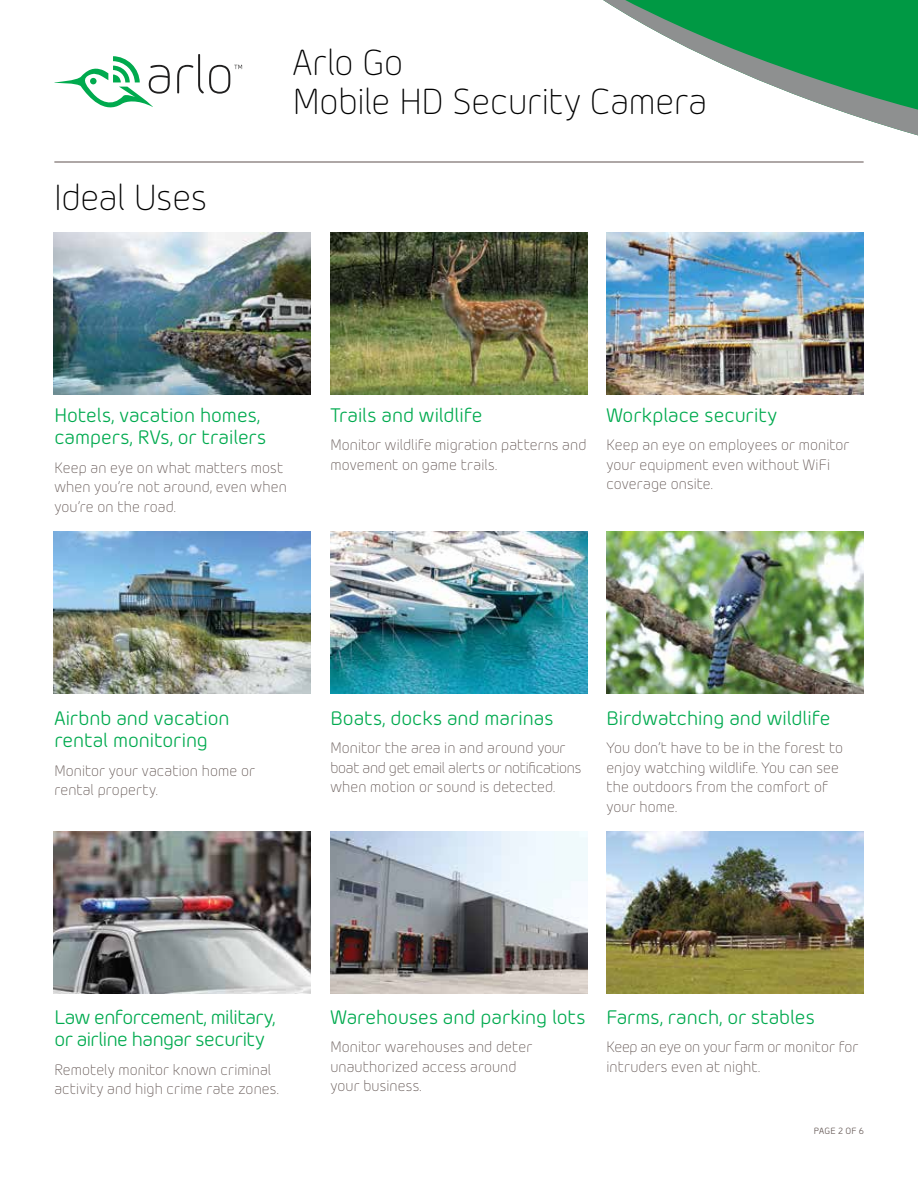
<style>
.page{position:relative;width:918px;height:1188px;background:#fff}
.page>*{position:absolute;margin:0;border:0;box-sizing:border-box;transform-origin:0 0}
.t1{font:300 36px/39px "Morebi Rounded";letter-spacing:-.005em;color:#000}
.t2{font:19.5px/22.5px "Morebi Rounded";color:#00aa4f}
.t3{font:19.5px/22.5px "Morebi Rounded";letter-spacing:-.025em;color:#00aa4f}
.t4{font:300 15px/19.5px "Morebi Rounded";letter-spacing:.01em;color:#5e514e}
.t5{font:9px "Morebi Rounded";letter-spacing:.025em;color:#5e514e}
</style>
<div class="page">
<svg style="left:554px;top:0;width:364px;height:162px"></svg>
<hr style="left:54px;top:162px;width:810px;height:1px;background:#5e514e">
<img style="left:54px;top:232px;width:257px;height:162px">
<img style="left:54px;top:532px;width:257px;height:162px">
<img style="left:54px;top:831px;width:257px;height:162px">
<img style="left:330px;top:232px;width:257px;height:162px">
<img style="left:330px;top:532px;width:257px;height:162px">
<img style="left:330px;top:831px;width:257px;height:162px">
<img style="left:607px;top:232px;width:257px;height:162px">
<img style="left:607px;top:532px;width:257px;height:162px">
<img style="left:607px;top:831px;width:257px;height:162px">
<svg style="left:54px;top:54px;width:188px;height:54px"></svg>
<h1 class="t1" style="left:54px;top:177px;width:155px">Ideal Uses</h1>
<h1 class="t1" style="left:293px;top:41px;width:416px">Arlo Go<br>Mobile HD Security Camera</h1>
<h2 class="t2" style="left:54px;top:402px;width:213px">Hotels, vacation homes, campers, RVs, or trailers</h2>
<p class="t4" style="left:54px;top:457px;width:234px">Keep an eye on what matters most when you’re not around, even when you’re on the road.</p>
<h2 class="t2" style="left:330px;top:402px;width:154px">Trails and wildlife</h2>
<p class="t4" style="left:330px;top:434px;width:258px">Monitor wildlife migration patterns and movement on game trails.</p>
<h2 class="t2" style="left:606px;top:402px;width:172px">Workplace security</h2>
<p class="t4" style="left:606px;top:434px;width:245px">Keep an eye on employees or monitor your equipment even without WiFi coverage onsite.</p>
<h2 class="t2" style="left:54px;top:706px;width:177px">Airbnb and vacation rental monitoring</h2>
<p class="t4" style="left:54px;top:760px;width:202px">Monitor your vacation home or rental property.</p>
<h2 class="t2" style="left:330px;top:706px;width:225px">Boats, docks and marinas</h2>
<p class="t4" style="left:330px;top:738px;width:253px">Monitor the area in and around your boat and get email alerts or notifications when motion or sound is detected.</p>
<h2 class="t2" style="left:606px;top:706px;width:226px">Birdwatching and wildlife</h2>
<p class="t4" style="left:606px;top:738px;width:238px">You don’t have to be in the forest to enjoy watching wildlife. You can see the outdoors from the comfort of your home.</p>
<h2 class="t3" style="left:54px;top:1005px;width:223px">Law enforcement, military, or airline hangar security</h2>
<p class="t4" style="left:54px;top:1059px;width:226px">Remotely monitor known criminal activity and high crime rate zones.</p>
<h2 class="t2" style="left:330px;top:1005px;width:257px">Warehouses and parking lots</h2>
<p class="t4" style="left:330px;top:1037px;width:203px">Monitor warehouses and deter unauthorized access around your business.</p>
<h2 class="t2" style="left:606px;top:1005px;width:210px">Farms, ranch, or stables</h2>
<p class="t4" style="left:606px;top:1037px;width:254px">Keep an eye on your farm or monitor for intruders even at night.</p>
<p class="t5" style="left:814px;top:1125px;width:52px">PAGE 2 OF 6</p>
</div>
